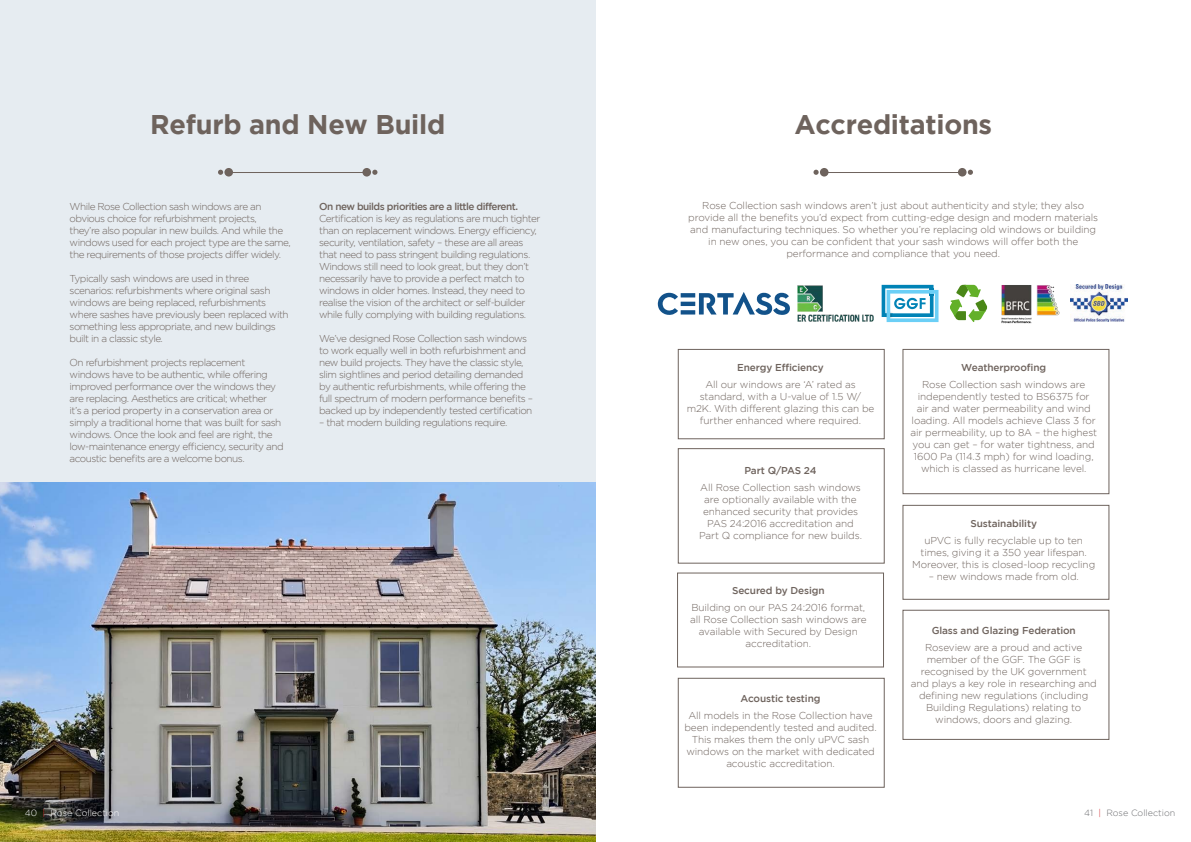
<style>
.page{position:relative;width:1191px;height:842px;background:#fff}
.page>*{position:absolute;margin:0;border:0;box-sizing:border-box;transform-origin:0 0}
.t1{font:700 27px "Gotham";letter-spacing:-.01em;color:#6e635d}
.t2{font:300 10px/12px "Gotham";letter-spacing:-.05em;color:#6e635d}
.t3{font:300 10px/12px "Gotham";letter-spacing:-.01em;color:#6e635d;text-align:center}
.t4{font:500 10px "Gotham";letter-spacing:-.01em;color:#6e635d}
.t5{font:500 10px "Gotham";letter-spacing:-.05em;color:#6e635d}
.t6{font:300 9px "Gotham";color:#6c6d70}
.Body_Copy_Light{font:300 9px "Gotham";color:#fff}
.s1{color:#d1232a}
</style>
<div class="page">
<div style="left:0;top:0;width:595px;height:842px;background:#e6ecf1"></div>
<img style="left:0;top:482px;width:596px;height:360px">
<hr style="left:229px;top:172px;width:140px;height:1px;background:#6e635d">
<div style="left:224px;top:168px;width:9px;height:9px;background:#6e635d;border-radius:50%"></div>
<svg style="left:218px;top:170px;width:5px;height:5px"></svg>
<div style="left:362px;top:168px;width:9px;height:9px;background:#6e635d;border-radius:50%"></div>
<svg style="left:372px;top:170px;width:5px;height:5px"></svg>
<hr style="left:824px;top:172px;width:140px;height:1px;background:#6e635d">
<div style="left:820px;top:168px;width:8px;height:9px;background:#6e635d;border-radius:50%"></div>
<svg style="left:813px;top:170px;width:5px;height:5px"></svg>
<div style="left:958px;top:168px;width:8px;height:9px;background:#6e635d;border-radius:50%"></div>
<svg style="left:967px;top:170px;width:6px;height:5px"></svg>
<div style="left:678px;top:349px;width:206px;height:90px;border:1px solid #6e635d"></div>
<div style="left:678px;top:448px;width:206px;height:115px;border:1px solid #6e635d"></div>
<div style="left:678px;top:678px;width:206px;height:109px;border:1px solid #6e635d"></div>
<div style="left:902px;top:349px;width:207px;height:145px;border:1px solid #6e635d"></div>
<div style="left:902px;top:610px;width:207px;height:129px;border:1px solid #6e635d"></div>
<div style="left:902px;top:505px;width:207px;height:94px;border:1px solid #6e635d"></div>
<svg style="left:881px;top:285px;width:57px;height:37px"></svg>
<img style="left:1070px;top:285px;width:57px;height:36px">
<svg style="left:950px;top:285px;width:37px;height:37px"></svg>
<svg style="left:657px;top:292px;width:133px;height:23px"></svg>
<img style="left:1001px;top:285px;width:59px;height:39px">
<img style="left:797px;top:286px;width:76px;height:35px">
<p class="t1" style="left:150px;top:109px;width:296px">Refurb and New Build</p>
<p class="t2" style="left:70px;top:201px;width:223px">While Rose Collection sash windows are an obvious choice for refurbishment projects,<br>they’re also popular in new builds. And while the windows used for each project type are the same, the requirements of those projects differ widely.</p>
<p class="t2" style="left:70px;top:273px;width:221px">Typically sash windows are used in three scenarios: refurbishments where original sash windows are being replaced, refurbishments where sashes have previously been replaced with something less appropriate, and new buildings built in a classic style.</p>
<p class="t2" style="left:70px;top:357px;width:215px">On refurbishment projects replacement windows have to be authentic, while offering improved performance over the windows they are replacing. Aesthetics are critical; whether<br>it’s a period property in a conservation area or simply a traditional home that was built for sash windows. Once the look and feel are right, the low-maintenance energy efficiency, security and acoustic benefits are a welcome bonus.</p>
<p class="t5" style="left:319px;top:201px;width:200px">On new builds priorities are a little different.</p>
<p class="t2" style="left:319px;top:213px;width:223px">Certification is key as regulations are much tighter than on replacement windows. Energy efficiency, security, ventilation, safety – these are all areas that need to pass stringent building regulations.<br>Windows still need to look great, but they don’t necessarily have to provide a perfect match to windows in older homes. Instead, they need to realise the vision of the architect or self-builder while fully complying with building regulations.</p>
<p class="t2" style="left:319px;top:333px;width:215px">We’ve designed Rose Collection sash windows to work equally well in both refurbishment and new build projects. They have the classic style, slim sightlines and period detailing demanded by authentic refurbishments, while offering the full spectrum of modern performance benefits – backed up by independently tested certification</p>
<p class="t2" style="left:319px;top:417px;width:190px">– that modern building regulations require.</p>
<p class="Body_Copy_Light" style="left:25px;top:808px;width:96px">40 <span class="s1">|</span> Rose Collection</p>
<p class="t1" style="left:794px;top:109px;width:199px">Accreditations</p>
<p class="t3" style="left:688px;top:200px;width:411px">Rose Collection sash windows aren’t just about authenticity and style; they also provide all the benefits you’d expect from cutting-edge design and modern materials and manufacturing techniques. So whether you’re replacing old windows or building in new ones, you can be confident that your sash windows will offer both the performance and compliance that you need.</p>
<p class="t4" style="left:737px;top:361px;width:88px">Energy Efficiency</p>
<p class="t3" style="left:686px;top:378px;width:189px">All our windows are ‘A’ rated as standard, with a U-value of 1.5 W/ m2K. With different glazing this can be further enhanced where required.</p>
<p class="t4" style="left:744px;top:465px;width:74px">Part Q/PAS 24</p>
<p class="t3" style="left:699px;top:481px;width:164px">All Rose Collection sash windows are optionally available with the enhanced security that provides<br>PAS 24:2016 accreditation and<br>Part Q compliance for new builds.</p>
<p class="t4" style="left:732px;top:585px;width:94px">Secured by Design</p>
<p class="t3" style="left:691px;top:602px;width:175px">Building on our PAS 24:2016 format,</p>
<p class="t3" style="left:690px;top:614px;width:178px">all Rose Collection sash windows are available with Secured by Design accreditation.</p>
<p class="t4" style="left:740px;top:692px;width:81px">Acoustic testing</p>
<p class="t3" style="left:684px;top:709px;width:194px">All models in the Rose Collection have been independently tested and audited.<br>This makes them the only uPVC sash windows on the market with dedicated acoustic accreditation.</p>
<p class="t4" style="left:961px;top:361px;width:86px">Weatherproofing</p>
<p class="t3" style="left:910px;top:378px;width:188px">Rose Collection sash windows are independently tested to BS6375 for<br>air and water permeability and wind loading. All models achieve Class 3 for air permeability, up to 8A – the highest you can get – for water tightness, and 1600 Pa (114.3 mph) for wind loading, which is classed as hurricane level.</p>
<p class="t4" style="left:970px;top:517px;width:68px">Sustainability</p>
<p class="t3" style="left:912px;top:534px;width:185px">uPVC is fully recyclable up to ten times, giving it a 350 year lifespan.<br>Moreover, this is closed-loop recycling</p>
<p class="t3" style="left:928px;top:570px;width:152px">– new windows made from old.</p>
<p class="t4" style="left:931px;top:625px;width:146px">Glass and Glazing Federation</p>
<p class="t3" style="left:910px;top:641px;width:188px">Roseview are a proud and active member of the GGF. The GGF is recognised by the UK government and plays a key role in researching and defining new regulations (including<br>Building Regulations) relating to windows, doors and glazing.</p>
<p class="t6" style="left:1084px;top:808px;width:93px">41 <span class="s1">|</span> Rose Collection</p>
</div>
